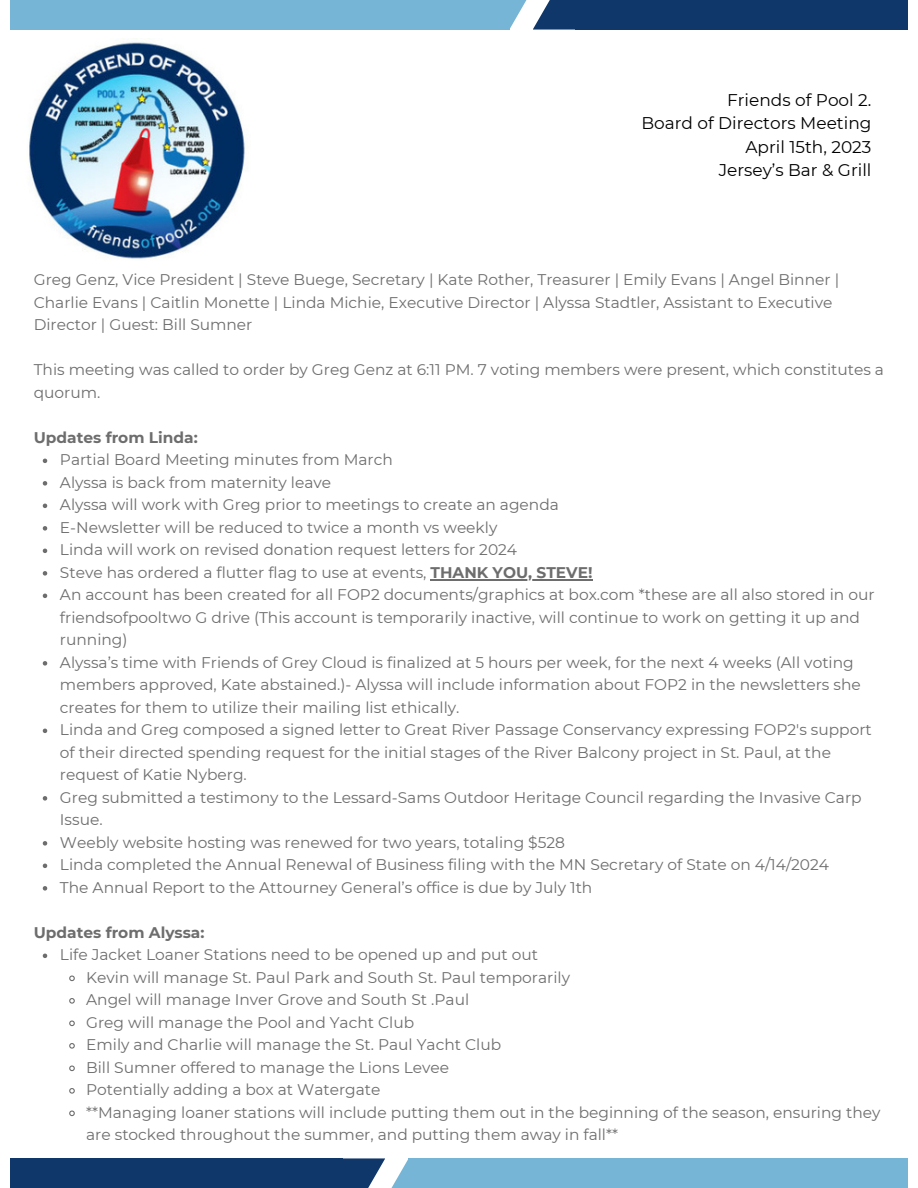
<style>
.page{position:relative;width:918px;height:1188px;background:#fff}
.page>*{position:absolute;margin:0;border:0;box-sizing:border-box;transform-origin:0 0}
.t1{font:16.95px "Montserrat";color:#000}
.t2{font:15.45px/22.5px "Montserrat";color:#6d6d6d}
.t3{font:700 15.45px "Montserrat";color:#6d6d6d}
.s1{font-weight:700}
</style>
<div class="page">
<div style="left:409px;top:1158px;width:499px;height:30px;background:#76b5d5"></div>
<div style="left:10px;top:0;width:499px;height:30px;background:#76b5d5"></div>
<div style="left:10px;top:1158px;width:332px;height:30px;background:#10376a"></div>
<div style="left:576px;top:0;width:332px;height:30px;background:#10376a"></div>
<svg style="left:391px;top:1158px;width:18px;height:30px"></svg>
<svg style="left:509px;top:0;width:18px;height:30px"></svg>
<div style="left:299px;top:1158px;width:86px;height:30px;background:#10376a"></div>
<div style="left:533px;top:0;width:86px;height:30px;background:#10376a"></div>
<svg style="left:43px;top:459px;width:4px;height:4px"></svg>
<svg style="left:43px;top:481px;width:4px;height:5px"></svg>
<svg style="left:43px;top:504px;width:4px;height:4px"></svg>
<svg style="left:43px;top:526px;width:4px;height:5px"></svg>
<svg style="left:43px;top:549px;width:4px;height:4px"></svg>
<svg style="left:43px;top:571px;width:4px;height:5px"></svg>
<hr style="left:431px;top:579px;width:162px;height:1px;background:#6d6d6d">
<svg style="left:43px;top:594px;width:4px;height:4px"></svg>
<svg style="left:43px;top:661px;width:4px;height:5px"></svg>
<svg style="left:43px;top:729px;width:4px;height:4px"></svg>
<svg style="left:43px;top:796px;width:4px;height:5px"></svg>
<svg style="left:43px;top:841px;width:4px;height:5px"></svg>
<svg style="left:43px;top:864px;width:4px;height:4px"></svg>
<svg style="left:43px;top:886px;width:4px;height:5px"></svg>
<svg style="left:43px;top:954px;width:4px;height:4px"></svg>
<svg style="left:69px;top:975px;width:6px;height:7px"></svg>
<svg style="left:69px;top:998px;width:6px;height:6px"></svg>
<svg style="left:69px;top:1020px;width:6px;height:7px"></svg>
<svg style="left:69px;top:1043px;width:6px;height:6px"></svg>
<svg style="left:69px;top:1065px;width:6px;height:7px"></svg>
<svg style="left:69px;top:1088px;width:6px;height:6px"></svg>
<svg style="left:69px;top:1110px;width:6px;height:7px"></svg>
<img style="left:29px;top:38px;width:216px;height:221px">
<p class="t1" style="left:727px;top:90px;width:146px">Friends of Pool 2.</p>
<p class="t1" style="left:641px;top:113px;width:232px">Board of Directors Meeting</p>
<p class="t1" style="left:745px;top:136px;width:128px">April 15th, 2023</p>
<p class="t1" style="left:719px;top:159px;width:154px">Jersey’s Bar &amp; Grill</p>
<p class="t2" style="left:34px;top:269px;width:807px">Greg Genz, Vice President | Steve Buege, Secretary | Kate Rother, Treasurer | Emily Evans | Angel Binner |<br>Charlie Evans | Caitlin Monette | Linda Michie, Executive Director | Alyssa Stadtler, Assistant to Executive<br>Director | Guest: Bill Sumner</p>
<p class="t2" style="left:34px;top:359px;width:852px">This meeting was called to order by Greg Genz at 6:11 PM. 7 voting members were present, which constitutes a quorum.</p>
<p class="t3" style="left:34px;top:428px;width:166px">Updates from Linda:</p>
<p class="t2" style="left:60px;top:449px;width:816px">Partial Board Meeting minutes from March<br>Alyssa is back from maternity leave<br>Alyssa will work with Greg prior to meetings to create an agenda<br>E-Newsletter will be reduced to twice a month vs weekly<br>Linda will work on revised donation request letters for 2024<br>Steve has ordered a flutter flag to use at events, <span class="s1">THANK YOU, STEVE!<br></span>An account has been created for all FOP2 documents/graphics at box.com *these are all also stored in our friendsofpooltwo G drive (This account is temporarily inactive, will continue to work on getting it up and running)<br>Alyssa’s time with Friends of Grey Cloud is finalized at 5 hours per week, for the next 4 weeks (All voting members approved, Kate abstained.)- Alyssa will include information about FOP2 in the newsletters she creates for them to utilize their mailing list ethically.<br>Linda and Greg composed a signed letter to Great River Passage Conservancy expressing FOP2's support of their directed spending request for the initial stages of the River Balcony project in St. Paul, at the request of Katie Nyberg.<br>Greg submitted a testimony to the Lessard-Sams Outdoor Heritage Council regarding the Invasive Carp Issue.<br>Weebly website hosting was renewed for two years, totaling $528<br>Linda completed the Annual Renewal of Business filing with the MN Secretary of State on 4/14/2024<br>The Annual Report to the Attourney General’s office is due by July 1th</p>
<p class="t3" style="left:34px;top:923px;width:172px">Updates from Alyssa:</p>
<p class="t2" style="left:86px;top:944px;width:796px;text-indent:-26px">Life Jacket Loaner Stations need to be opened up and put out<br>Kevin will manage St. Paul Park and South St. Paul temporarily<br>Angel will manage Inver Grove and South St .Paul<br>Greg will manage the Pool and Yacht Club<br>Emily and Charlie will manage the St. Paul Yacht Club<br>Bill Sumner offered to manage the Lions Levee<br>Potentially adding a box at Watergate<br>**Managing loaner stations will include putting them out in the beginning of the season, ensuring they are stocked throughout the summer, and putting them away in fall**</p>
</div>
